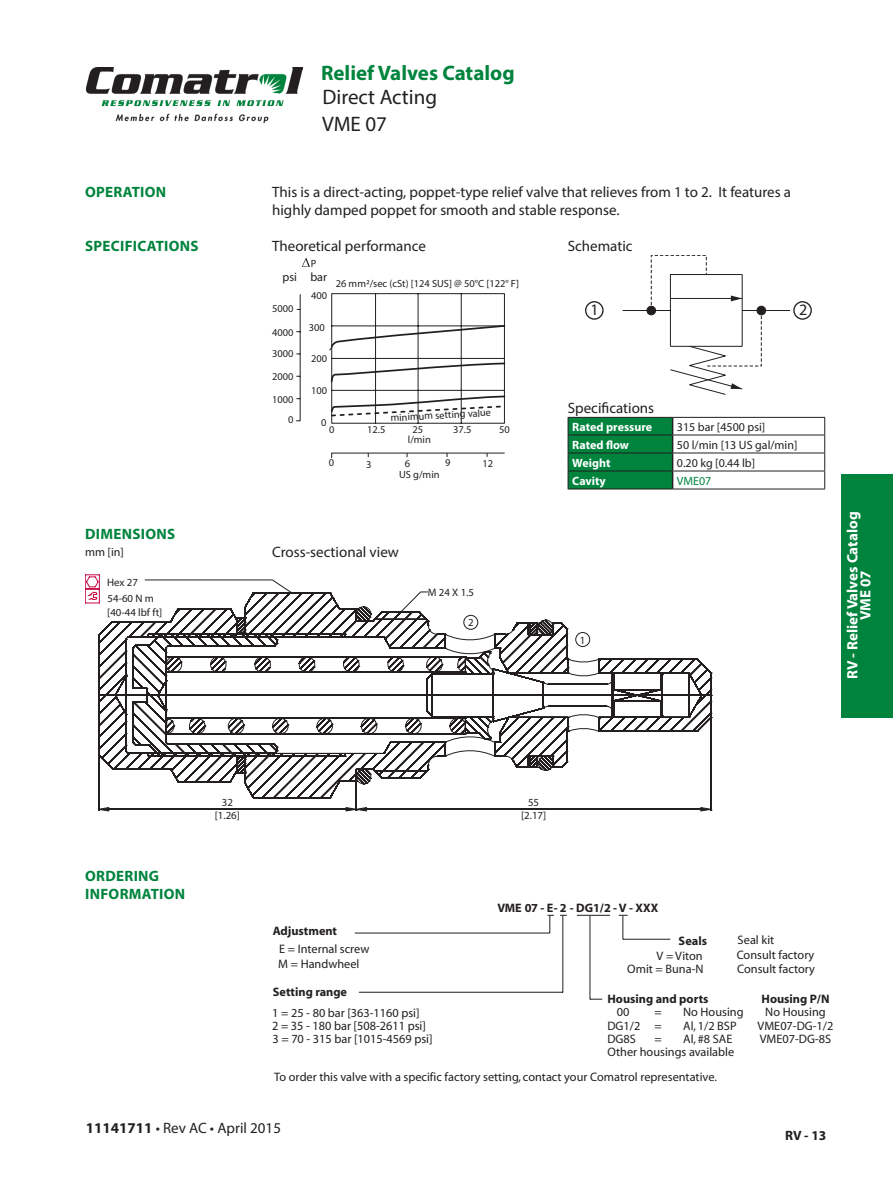
<style>
.page{position:relative;width:893px;height:1191px;background:#fff}
.page>*{position:absolute;margin:0;border:0;box-sizing:border-box;transform-origin:0 0}
.t1{font:700 21px "Myriad Pro";color:#00843d}
._103_Heading_1{font:21px "Myriad Pro";color:#231f20}
.Schematic{font:15.9px "Myriad Ringers";color:#231f20}
._200_Body_Text{font:15px/18px "Myriad Pro";color:#231f20}
._300_Illustration{font:15px "Myriad Pro";color:#231f20}
.t2{font:700 15px/18px "Myriad Pro";letter-spacing:.02em;color:#00843d}
._901_Tab_Valve{font:700 15px "Myriad Pro";color:#fff}
.t3{font:700 13.5px "Myriad Pro";color:#231f20}
.Ordering{font:12.6px "Myriad";color:#231f20}
.Ordering-2{font:12.45px "Myriad";color:#231f20}
.Ordering-3{font:12.3px/18.5px "Myriad";color:#231f20}
.Ordering-4{font:700 12.3px "Myriad";color:#231f20}
.Performance{font:12.15px "Myriad";color:#231f20}
._400_Table_Text{font:12px "Myriad Pro";color:#231f20}
._401_Table_Heading{font:700 12px "Myriad Pro";color:#fff}
._306_Annotations{font:12px "Myriad Pro";color:#231f20}
._400_Table_Text-2{font:12px "Myriad Pro";color:#00843d}
.Cross-Section{font:10.8px/12.9px "Myriad";color:#231f20;text-align:center}
.Performance-2{font:10.35px "Myriad";color:#231f20}
.s1{font-weight:700}
</style>
<div class="page">
<div style="left:842px;top:474px;width:51px;height:243px;background:#00843d"></div>
<img style="left:87px;top:67px;width:215px;height:55px">
<svg style="left:302px;top:257px;width:8px;height:10px"></svg>
<hr style="left:300px;top:294px;width:1px;height:127px;background:#231f20">
<svg style="left:329px;top:293px;width:177px;height:131px"></svg>
<svg style="left:331px;top:452px;width:174px;height:6px"></svg>
<svg style="left:585px;top:255px;width:227px;height:140px"></svg>
<svg style="left:85px;top:574px;width:15px;height:29px"></svg>
<svg style="left:98px;top:591px;width:615px;height:221px"></svg>
<svg style="left:98px;top:806px;width:12px;height:6px"></svg>
<svg style="left:362px;top:781px;width:6px;height:31px"></svg>
<svg style="left:144px;top:579px;width:218px;height:233px"></svg>
<svg style="left:463px;top:615px;width:127px;height:32px"></svg>
<hr style="left:590px;top:915px;width:1px;height:84px;background:#231f20">
<hr style="left:623px;top:939px;width:47px;height:1px;background:#231f20">
<hr style="left:359px;top:991px;width:204px;height:1px;background:#231f20">
<hr style="left:562px;top:916px;width:1px;height:76px;background:#231f20">
<hr style="left:355px;top:932px;width:195px;height:1px;background:#231f20">
<svg style="left:548px;top:915px;width:6px;height:18px"></svg>
<hr style="left:577px;top:915px;width:33px;height:1px;background:#231f20">
<svg style="left:619px;top:915px;width:9px;height:24px"></svg>
<hr style="left:673px;top:417px;width:152px;height:1px;background:#231f20">
<hr style="left:673px;top:434px;width:152px;height:1px;background:#231f20">
<hr style="left:673px;top:452px;width:152px;height:1px;background:#231f20">
<hr style="left:673px;top:470px;width:152px;height:1px;background:#231f20">
<svg style="left:824px;top:418px;width:1px;height:70px"></svg>
<hr style="left:673px;top:488px;width:152px;height:1px;background:#231f20">
<svg style="left:568px;top:417px;width:105px;height:72px;background:#027c3a"></svg>
<p class="t2" style="left:85px;top:182px;width:83px">OPERATION</p>
<p class="t2" style="left:85px;top:236px;width:115px">SPECIFICATIONS</p>
<p class="t2" style="left:85px;top:524px;width:92px">DIMENSIONS</p>
<p class="_306_Annotations" style="left:85px;top:544px;width:40px">mm [in]</p>
<p class="Cross-Section" style="left:107px;top:574px;width:48px;line-height:16.2px;text-align:left">Hex 27<br>54-60 N m</p>
<p class="Cross-Section" style="left:107px;top:606px;width:57px">[40-44 lbf ft]</p>
<h1 class="t1" style="left:321px;top:59px;width:195px">Relief Valves Catalog</h1>
<p class="_103_Heading_1" style="left:323px;top:84px;width:116px">Direct Acting</p>
<p class="_103_Heading_1" style="left:322px;top:111px;width:66px">VME 07</p>
<p class="_200_Body_Text" style="left:272px;top:182px;width:520px">This is a direct-acting, poppet-type relief valve that relieves from 1 to 2. It features a highly damped poppet for smooth and stable response.</p>
<p class="_300_Illustration" style="left:272px;top:236px;width:155px">Theoretical performance</p>
<p class="_300_Illustration" style="left:568px;top:236px;width:66px">Schematic</p>
<p class="Performance-2" style="left:311px;top:258px;width:7px">P</p>
<p class="Performance" style="left:283px;top:271px;width:46px">psi bar</p>
<p class="Performance-2" style="left:272px;top:304px;width:23px">5000</p>
<p class="Performance-2" style="left:272px;top:327px;width:23px">4000</p>
<p class="Performance-2" style="left:272px;top:349px;width:23px">3000</p>
<p class="Performance-2" style="left:272px;top:371px;width:23px">2000</p>
<p class="Performance-2" style="left:272px;top:394px;width:23px">1000</p>
<p class="Performance-2" style="left:311px;top:290px;width:18px">400</p>
<p class="Performance-2" style="left:309px;top:323px;width:18px">300</p>
<p class="Performance-2" style="left:311px;top:354px;width:18px">200</p>
<p class="Performance-2" style="left:311px;top:385px;width:18px">100</p>
<p class="Performance-2" style="left:336px;top:278px;width:185px">26 mm²/sec (cSt) [124 SUS] @ 50°C [122 F]</p>
<p class="Performance-2" style="left:505px;top:278px;width:5px">°</p>
<p class="Performance-2" style="left:288px;top:415px;width:7px">0</p>
<p class="Performance-2" style="left:390px;top:412px;width:102px;rotate:-3deg">minimum setting value</p>
<p class="Performance-2" style="left:408px;top:434px;width:24px">l/min</p>
<p class="Performance-2" style="left:399px;top:470px;width:42px">US g/min</p>
<p class="Performance-2" style="left:321px;top:417px;width:7px">0</p>
<p class="Performance-2" style="left:329px;top:424px;width:7px">0</p>
<p class="Performance-2" style="left:367px;top:424px;width:20px">12.5</p>
<p class="Performance-2" style="left:412px;top:424px;width:12px">25</p>
<p class="Performance-2" style="left:453px;top:424px;width:20px">37.5</p>
<p class="Performance-2" style="left:499px;top:424px;width:12px">50</p>
<p class="Performance-2" style="left:329px;top:458px;width:7px">0</p>
<p class="Performance-2" style="left:366px;top:459px;width:7px">3</p>
<p class="Performance-2" style="left:405px;top:458px;width:7px">6</p>
<p class="Performance-2" style="left:445px;top:458px;width:7px">9</p>
<p class="Performance-2" style="left:483px;top:458px;width:12px">12</p>
<p class="_300_Illustration" style="left:272px;top:542px;width:128px">Cross-sectional view</p>
<p class="Cross-Section" style="left:428px;top:586px;width:48px">M 24 X 1.5</p>
<p class="Cross-Section" style="left:468px;top:616px;width:7px">2</p>
<p class="Schematic" style="left:590px;top:300px;width:10px">1</p>
<p class="Schematic" style="left:799px;top:300px;width:10px">2</p>
<p class="_300_Illustration" style="left:568px;top:398px;width:88px">Specifications</p>
<p class="_401_Table_Heading" style="left:572px;top:419px;width:81px">Rated pressure</p>
<p class="_400_Table_Text" style="left:677px;top:419px;width:90px">315 bar [4500 psi]</p>
<p class="_401_Table_Heading" style="left:572px;top:437px;width:58px">Rated flow</p>
<p class="_400_Table_Text" style="left:677px;top:437px;width:122px">50 l/min [13 US gal/min]</p>
<p class="_401_Table_Heading" style="left:572px;top:455px;width:40px">Weight</p>
<p class="_400_Table_Text" style="left:677px;top:455px;width:80px">0.20 kg [0.44 lb]</p>
<p class="_401_Table_Heading" style="left:572px;top:473px;width:35px">Cavity</p>
<p class="_400_Table_Text-2" style="left:677px;top:473px;width:36px">VME07</p>
<p class="Cross-Section" style="left:580px;top:634px;width:7px">1</p>
<p class="_901_Tab_Valve" style="left:843px;top:679px;width:169px;rotate:-90deg">RV - Relief Valves Catalog</p>
<p class="_901_Tab_Valve" style="left:855px;top:620px;width:51px;rotate:-90deg">VME 07</p>
<p class="t2" style="left:85px;top:866px;width:102px">ORDERING<br>INFORMATION</p>
<p class="Cross-Section" style="left:215px;top:797px;width:27px">32 [1.26]</p>
<p class="Cross-Section" style="left:521px;top:797px;width:27px">55 [2.17]</p>
<p class="Ordering-4" style="left:498px;top:901px;width:162px">VME 07 - E- 2 - DG1/2 -V - XXX</p>
<p class="Ordering-3" style="left:279px;top:921px;width:92px;text-indent:-6px"><span class="s1">Adjustment<br></span>E = Internal screw</p>
<p class="Ordering-3" style="left:278px;top:954px;width:83px">M = Handwheel</p>
<p class="Ordering-4" style="left:273px;top:985px;width:76px">Setting range</p>
<p class="Ordering-3" style="left:738px;top:930px;width:38px">Seal kit</p>
<p class="Ordering-3" style="left:737px;top:960px;width:79px">Consult factory</p>
<p class="Ordering-3" style="left:657px;top:933px;width:52px;line-height:15px;text-indent:22px"><span class="s1">Seals<br></span>V =Viton</p>
<p class="Ordering-4" style="left:607px;top:992px;width:103px">Housing and ports</p>
<p class="Ordering-4" style="left:761px;top:992px;width:70px">Housing P/N</p>
<p class="Ordering-3" style="left:617px;top:1003px;width:14px">00</p>
<p class="Ordering-3" style="left:654px;top:1003px;width:9px">=</p>
<p class="Ordering-3" style="left:683px;top:1003px;width:62px">No Housing</p>
<p class="Ordering-3" style="left:765px;top:1003px;width:62px">No Housing</p>
<p class="Ordering-3" style="left:607px;top:1017px;width:56px">DG1/2 =</p>
<p class="Ordering-3" style="left:683px;top:1017px;width:55px">Al, 1/2 BSP</p>
<p class="Ordering-3" style="left:757px;top:1017px;width:77px">VME07-DG-1/2</p>
<p class="Ordering-3" style="left:607px;top:1030px;width:30px">DG8S</p>
<p class="Ordering-3" style="left:654px;top:1030px;width:9px">=</p>
<p class="Ordering-3" style="left:683px;top:1030px;width:51px">Al, #8 SAE</p>
<p class="Ordering-3" style="left:760px;top:1030px;width:73px">VME07-DG-8S</p>
<p class="Ordering-3" style="left:607px;top:1043px;width:128px">Other housings available</p>
<p class="Ordering-3" style="left:737px;top:946px;width:79px">Consult factory</p>
<p class="Ordering-3" style="left:627px;top:960px;width:78px">Omit = Buna-N</p>
<p class="Ordering-3" style="left:272px;top:1004px;width:149px">1 = 25 - 80 bar [363-1160 psi]</p>
<p class="Ordering" style="left:272px;top:1019px;width:155px">2 = 35 - 180 bar [508 2611 psi]</p>
<p class="Ordering" style="left:376px;top:1019px;width:5px">-</p>
<p class="Ordering-2" style="left:272px;top:1032px;width:162px">3 = 70 - 315 bar [1015 4569 psi]</p>
<p class="Ordering-2" style="left:383px;top:1032px;width:5px">-</p>
<p class="Ordering-3" style="left:274px;top:1068px;width:444px">To order this valve with a specific factory setting,contact your Comatrol representative.</p>
<p class="_200_Body_Text" style="left:86px;top:1118px;width:197px"><span class="s1">11141711</span> • Rev AC • April 2015</p>
<p class="t3" style="left:785px;top:1126px;width:43px">RV - 13</p>
</div>
